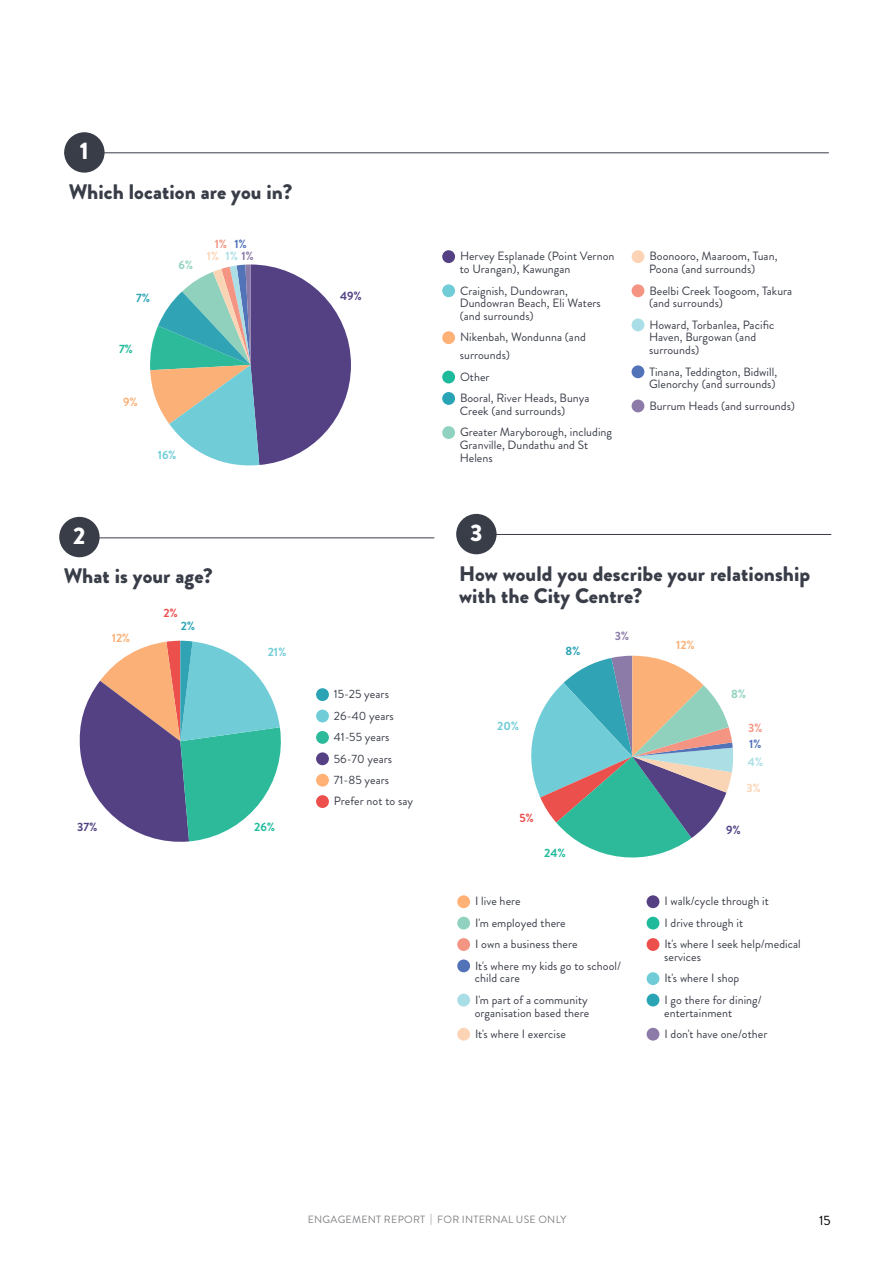
<style>
.page{position:relative;width:893px;height:1263px;background:#fff}
.page>*{position:absolute;margin:0;border:0;box-sizing:border-box;transform-origin:0 0}
.SUBHEAD{font:900 24px "Brandon Grotesque";color:#fff}
.SUBHEAD-2{font:900 21px/22.6px "Brandon Grotesque";letter-spacing:.005em;color:#393d48}
.t1{font:13.5px "Brandon Grotesque";color:#000}
.BODY_INTRO{font:12px/12.8px "Brandon Grotesque";letter-spacing:.005em;color:#393d48}
.BODY_INTRO-2{font:700 12px "Brandon Grotesque";color:#6fccd7}
.BODY_INTRO-3{font:700 12px "Brandon Grotesque";color:#534184}
.BODY_INTRO-4{font:700 12px "Brandon Grotesque";color:#fab076}
.BODY_INTRO-5{font:700 12px "Brandon Grotesque";color:#1dba9b}
.BODY_INTRO-6{font:700 12px "Brandon Grotesque";color:#2aa4b5}
.BODY_INTRO-7{font:700 12px "Brandon Grotesque";color:#aadee6}
.BODY_INTRO-8{font:700 12px "Brandon Grotesque";color:#90d2bf}
.BODY_INTRO-9{font:700 12px "Brandon Grotesque";color:#fcd4b5}
.BODY_INTRO-10{font:700 12px "Brandon Grotesque";color:#f49584}
.BODY_INTRO-11{font:700 12px "Brandon Grotesque";color:#5273b8}
.BODY_INTRO-12{font:700 12px "Brandon Grotesque";color:#ed4f4d}
.BODY_INTRO-13{font:700 12px "Brandon Grotesque";color:#8c7ba8}
.t2{font:10.5px "Brandon Grotesque";letter-spacing:.025em;color:#808285}
.s1{color:#8c7ba8}
</style>
<div class="page">
<hr style="left:64px;top:152px;width:765px;height:1px;background:#393d48">
<div style="left:442px;top:250px;width:13px;height:13px;background:#544083;border-radius:50%"></div>
<div style="left:442px;top:284px;width:13px;height:13px;background:#70ccd7;border-radius:50%"></div>
<div style="left:442px;top:331px;width:13px;height:13px;background:#ffb176;border-radius:50%"></div>
<div style="left:442px;top:371px;width:13px;height:12px;background:#1dba9b;border-radius:50%"></div>
<div style="left:442px;top:392px;width:13px;height:13px;background:#2aa4b5;border-radius:50%"></div>
<div style="left:442px;top:426px;width:13px;height:13px;background:#90d2bf;border-radius:50%"></div>
<div style="left:632px;top:250px;width:12px;height:13px;background:#fcd4b5;border-radius:50%"></div>
<div style="left:632px;top:284px;width:12px;height:13px;background:#f49584;border-radius:50%"></div>
<div style="left:632px;top:318px;width:12px;height:13px;background:#aadee6;border-radius:50%"></div>
<div style="left:632px;top:365px;width:12px;height:13px;background:#5273b8;border-radius:50%"></div>
<div style="left:632px;top:400px;width:12px;height:12px;background:#8c7ba8;border-radius:50%"></div>
<div style="left:64px;top:132px;width:41px;height:41px;background:#393d48;border-radius:50%"></div>
<svg style="left:150px;top:264px;width:201px;height:202px"></svg>
<hr style="left:62px;top:537px;width:372px;height:1px;background:#393d48">
<div style="left:59px;top:517px;width:41px;height:40px;background:#393d48;border-radius:50%"></div>
<div style="left:316px;top:688px;width:13px;height:13px;background:#2aa4b5;border-radius:50%"></div>
<div style="left:316px;top:710px;width:13px;height:12px;background:#70ccd7;border-radius:50%"></div>
<div style="left:316px;top:731px;width:13px;height:13px;background:#2dba9b;border-radius:50%"></div>
<div style="left:316px;top:752px;width:13px;height:13px;background:#544083;border-radius:50%"></div>
<div style="left:316px;top:774px;width:13px;height:13px;background:#ffb176;border-radius:50%"></div>
<div style="left:316px;top:795px;width:13px;height:13px;background:#ed4f4d;border-radius:50%"></div>
<svg style="left:79px;top:641px;width:202px;height:201px"></svg>
<hr style="left:459px;top:534px;width:372px;height:1px;background:#393d48">
<div style="left:456px;top:514px;width:41px;height:40px;background:#393d48;border-radius:50%"></div>
<div style="left:457px;top:895px;width:13px;height:13px;background:#ffb176;border-radius:50%"></div>
<div style="left:457px;top:917px;width:13px;height:12px;background:#90d2bf;border-radius:50%"></div>
<div style="left:457px;top:938px;width:13px;height:13px;background:#f49584;border-radius:50%"></div>
<div style="left:457px;top:959px;width:13px;height:13px;background:#5273b8;border-radius:50%"></div>
<div style="left:457px;top:994px;width:13px;height:12px;background:#aadee6;border-radius:50%"></div>
<div style="left:457px;top:1028px;width:13px;height:12px;background:#fcd4b5;border-radius:50%"></div>
<div style="left:647px;top:895px;width:12px;height:13px;background:#544083;border-radius:50%"></div>
<div style="left:647px;top:917px;width:12px;height:12px;background:#1dba9b;border-radius:50%"></div>
<div style="left:647px;top:938px;width:12px;height:13px;background:#ed4f4d;border-radius:50%"></div>
<div style="left:647px;top:972px;width:12px;height:13px;background:#70ccd7;border-radius:50%"></div>
<div style="left:647px;top:994px;width:12px;height:12px;background:#2aa4b5;border-radius:50%"></div>
<div style="left:647px;top:1028px;width:12px;height:12px;background:#8c7ba8;border-radius:50%"></div>
<svg style="left:531px;top:656px;width:202px;height:202px"></svg>
<p class="SUBHEAD" style="left:80px;top:134px;width:10px">1</p>
<p class="SUBHEAD-2" style="left:69px;top:181px;width:225px">Which location are you in?</p>
<p class="SUBHEAD" style="left:73px;top:519px;width:14px">2</p>
<p class="BODY_INTRO-6" style="left:136px;top:290px;width:15px">7%</p>
<p class="BODY_INTRO-5" style="left:119px;top:340px;width:15px">7%</p>
<p class="BODY_INTRO-8" style="left:178px;top:256px;width:16px">6%</p>
<p class="BODY_INTRO-10" style="left:215px;top:236px;width:14px">1%</p>
<p class="BODY_INTRO-7" style="left:226px;top:247px;width:30px">1% <span class="s1">1%</span></p>
<p class="BODY_INTRO-11" style="left:234px;top:236px;width:14px">1%</p>
<p class="BODY_INTRO-9" style="left:207px;top:247px;width:14px">1%</p>
<p class="BODY_INTRO-4" style="left:123px;top:393px;width:16px">9%</p>
<p class="BODY_INTRO-2" style="left:158px;top:446px;width:20px">16%</p>
<p class="SUBHEAD-2" style="left:64px;top:565px;width:150px">What is your age?</p>
<p class="BODY_INTRO-12" style="left:164px;top:605px;width:16px">2%</p>
<p class="BODY_INTRO-4" style="left:112px;top:630px;width:20px">12%</p>
<p class="BODY_INTRO-6" style="left:181px;top:618px;width:16px">2%</p>
<p class="BODY_INTRO-2" style="left:268px;top:644px;width:20px">21%</p>
<p class="BODY_INTRO-3" style="left:77px;top:818px;width:22px">37%</p>
<p class="BODY_INTRO-5" style="left:254px;top:818px;width:22px">26%</p>
<p class="BODY_INTRO-3" style="left:340px;top:288px;width:23px">49%</p>
<p class="BODY_INTRO" style="left:334px;top:688px;width:57px">15-25 years</p>
<p class="BODY_INTRO" style="left:334px;top:709px;width:61px">26-40 years</p>
<p class="BODY_INTRO" style="left:334px;top:731px;width:57px">41-55 years</p>
<p class="BODY_INTRO" style="left:334px;top:752px;width:60px">56-70 years</p>
<p class="BODY_INTRO" style="left:334px;top:773px;width:57px">71-85 years</p>
<p class="BODY_INTRO" style="left:334px;top:795px;width:81px">Prefer not to say</p>
<p class="BODY_INTRO" style="left:460px;top:250px;width:156px">Hervey Esplanade (Point Vernon to Urangan), Kawungan</p>
<p class="BODY_INTRO" style="left:460px;top:284px;width:143px">Craignish, Dundowran,<br>Dundowran Beach, Eli Waters (and surrounds)</p>
<p class="BODY_INTRO" style="left:460px;top:328px;width:127px;line-height:18px">Nikenbah, Wondunna (and surrounds)</p>
<p class="BODY_INTRO" style="left:460px;top:370px;width:31px">Other</p>
<p class="BODY_INTRO" style="left:460px;top:392px;width:131px">Booral, River Heads, Bunya<br>Creek (and surrounds)</p>
<p class="BODY_INTRO" style="left:460px;top:426px;width:154px">Greater Maryborough, including<br>Granville, Dundathu and St<br>Helens</p>
<p class="SUBHEAD" style="left:470px;top:515px;width:14px">3</p>
<p class="BODY_INTRO" style="left:649px;top:250px;width:130px">Boonooro, Maaroom, Tuan,<br>Poona (and surrounds)</p>
<p class="BODY_INTRO" style="left:649px;top:284px;width:145px">Beelbi Creek Toogoom, Takura (and surrounds)</p>
<p class="BODY_INTRO" style="left:649px;top:318px;width:127px">Howard, Torbanlea, Pacific<br>Haven, Burgowan (and surrounds)</p>
<p class="BODY_INTRO" style="left:649px;top:365px;width:129px">Tinana, Teddington, Bidwill,<br>Glenorchy (and surrounds)</p>
<p class="BODY_INTRO" style="left:649px;top:399px;width:147px">Burrum Heads (and surrounds)</p>
<p class="SUBHEAD-2" style="left:459px;top:562px;width:353px">How would you describe your relationship with the City Centre?</p>
<p class="BODY_INTRO-2" style="left:497px;top:717px;width:23px">20%</p>
<p class="BODY_INTRO-6" style="left:566px;top:643px;width:16px">8%</p>
<p class="BODY_INTRO-12" style="left:519px;top:809px;width:16px">5%</p>
<p class="BODY_INTRO-5" style="left:544px;top:844px;width:23px">24%</p>
<p class="BODY_INTRO-13" style="left:615px;top:627px;width:16px">3%</p>
<p class="BODY_INTRO" style="left:475px;top:895px;width:47px">I live here</p>
<p class="BODY_INTRO" style="left:475px;top:916px;width:92px">I'm employed there</p>
<p class="BODY_INTRO" style="left:475px;top:938px;width:104px">I own a business there</p>
<p class="BODY_INTRO" style="left:475px;top:959px;width:148px">It's where my kids go to school/ child care</p>
<p class="BODY_INTRO" style="left:475px;top:993px;width:116px">I'm part of a community organisation based there</p>
<p class="BODY_INTRO" style="left:475px;top:1027px;width:92px">It's where I exercise</p>
<p class="BODY_INTRO-4" style="left:676px;top:636px;width:20px">12%</p>
<p class="BODY_INTRO-8" style="left:731px;top:685px;width:16px">8%</p>
<p class="BODY_INTRO-10" style="left:748px;top:719px;width:16px">3%</p>
<p class="BODY_INTRO-7" style="left:748px;top:753px;width:17px">4%</p>
<p class="BODY_INTRO-11" style="left:749px;top:735px;width:14px">1%</p>
<p class="BODY_INTRO-9" style="left:746px;top:780px;width:16px">3%</p>
<p class="BODY_INTRO-3" style="left:726px;top:821px;width:16px">9%</p>
<p class="BODY_INTRO" style="left:664px;top:895px;width:106px">I walk/cycle through it</p>
<p class="BODY_INTRO" style="left:664px;top:916px;width:80px">I drive through it</p>
<p class="BODY_INTRO" style="left:664px;top:938px;width:138px">It's where I seek help/medical services</p>
<p class="BODY_INTRO" style="left:664px;top:972px;width:76px">It's where I shop</p>
<p class="BODY_INTRO" style="left:664px;top:993px;width:99px">I go there for dining/ entertainment</p>
<p class="BODY_INTRO" style="left:664px;top:1027px;width:105px">I don't have one/other</p>
<p class="t2" style="left:308px;top:1212px;width:260px">ENGAGEMENT REPORT | FOR INTERNAL USE ONLY</p>
<p class="t1" style="left:819px;top:1211px;width:13px">15</p>
</div>
